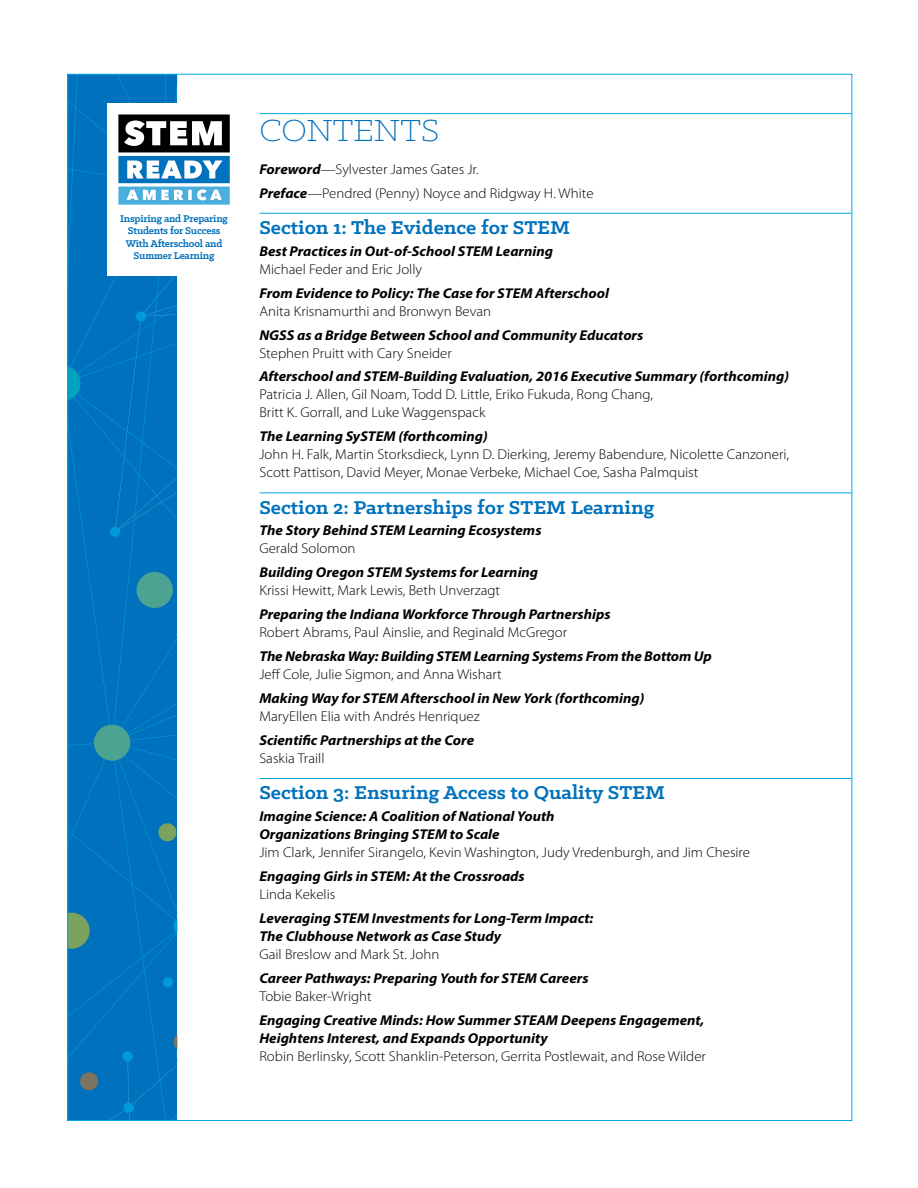
<style>
.page{position:relative;width:918px;height:1188px;background:#fff}
.page>*{position:absolute;margin:0;border:0;box-sizing:border-box;transform-origin:0 0}
.t1{font:300 34.5px "Klinic Slab";color:#0071bc;scale:1.04 1}
.t2{font:700 21px "Klinic Slab";color:#0071bc;scale:1.04 1}
.t3{font:italic 700 14.25px/18px "Myriad Pro";color:#000;scale:1.04 1}
.t4{font:300 14.25px/18px "Myriad Pro";color:#000;scale:1.04 1}
.t5{font:700 11.1px/12.5px "Klinic Slab";letter-spacing:-.02em;color:#0071bc;text-align:center}
.s1{font-weight:700;font-style:italic}
</style>
<div class="page">
<svg style="left:69px;top:76px;width:161px;height:1043px"></svg>
<hr style="left:259px;top:113px;width:593px;height:1px;background:#00a7e5">
<hr style="left:259px;top:213px;width:593px;height:1px;background:#00a7e5">
<hr style="left:259px;top:493px;width:593px;height:1px;background:#00a7e5">
<hr style="left:259px;top:778px;width:593px;height:1px;background:#00a7e5">
<p class="t5" style="left:120px;top:212px;width:109px">Inspiring and Preparing<br>Students for Success<br>With Afterschool and<br>Summer Learning</p>
<h1 class="t1" style="left:259px;top:109px;width:174px">CONTENTS</h1>
<p class="t4" style="left:259px;top:157px;width:323px;line-height:24px"><span class="s1">Foreword</span>—Sylvester James Gates Jr.<br><span class="s1">Preface</span>—Pendred (Penny) Noyce and Ridgway H. White</p>
<h2 class="t2" style="left:259px;top:214px;width:300px">Section 1: The Evidence for STEM</h2>
<p class="t3" style="left:259px;top:241px;width:284px">Best Practices in Out-of-School STEM Learning</p>
<p class="t4" style="left:259px;top:260px;width:158px">Michael Feder and Eric Jolly</p>
<p class="t3" style="left:259px;top:283px;width:338px">From Evidence to Policy: The Case for STEM Afterschool</p>
<p class="t4" style="left:259px;top:302px;width:224px">Anita Krisnamurthi and Bronwyn Bevan</p>
<p class="t3" style="left:259px;top:325px;width:371px">NGSS as a Bridge Between School and Community Educators</p>
<p class="t4" style="left:259px;top:344px;width:186px">Stephen Pruitt with Cary Sneider</p>
<p class="t3" style="left:259px;top:367px;width:511px">Afterschool and STEM-Building Evaluation, 2016 Executive Summary (forthcoming)</p>
<p class="t4" style="left:259px;top:386px;width:380px">Patricia J. Allen, Gil Noam, Todd D. Little, Eriko Fukuda, Rong Chang,<br>Britt K. Gorrall, and Luke Waggenspack</p>
<p class="t3" style="left:259px;top:427px;width:221px">The Learning SySTEM (forthcoming)</p>
<p class="t4" style="left:259px;top:446px;width:511px">John H. Falk, Martin Storksdieck, Lynn D. Dierking, Jeremy Babendure, Nicolette Canzoneri,<br>Scott Pattison, David Meyer, Monae Verbeke, Michael Coe, Sasha Palmquist</p>
<h2 class="t2" style="left:259px;top:493px;width:381px">Section 2: Partnerships for STEM Learning</h2>
<p class="t3" style="left:259px;top:521px;width:273px">The Story Behind STEM Learning Ecosystems</p>
<p class="t4" style="left:259px;top:539px;width:94px">Gerald Solomon</p>
<p class="t3" style="left:259px;top:563px;width:270px">Building Oregon STEM Systems for Learning</p>
<p class="t4" style="left:259px;top:581px;width:233px">Krissi Hewitt, Mark Lewis, Beth Unverzagt</p>
<p class="t3" style="left:259px;top:605px;width:339px">Preparing the Indiana Workforce Through Partnerships</p>
<p class="t4" style="left:259px;top:623px;width:298px">Robert Abrams, Paul Ainslie, and Reginald McGregor</p>
<p class="t3" style="left:259px;top:647px;width:437px">The Nebraska Way: Building STEM Learning Systems From the Bottom Up</p>
<p class="t4" style="left:259px;top:665px;width:235px">Jeff Cole, Julie Sigmon, and Anna Wishart</p>
<p class="t3" style="left:259px;top:689px;width:372px">Making Way for STEM Afterschool in New York (forthcoming)</p>
<p class="t4" style="left:259px;top:707px;width:213px">MaryEllen Elia with Andrés Henriquez</p>
<p class="t3" style="left:259px;top:731px;width:208px">Scientific Partnerships at the Core</p>
<p class="t4" style="left:259px;top:749px;width:64px">Saskia Traill</p>
<h2 class="t2" style="left:259px;top:779px;width:392px">Section 3: Ensuring Access to Quality STEM</h2>
<p class="t3" style="left:259px;top:807px;width:285px">Imagine Science: A Coalition of National Youth<br>Organizations Bringing STEM to Scale</p>
<p class="t4" style="left:259px;top:843px;width:473px">Jim Clark, Jennifer Sirangelo, Kevin Washington, Judy Vredenburgh, and Jim Chesire</p>
<p class="t3" style="left:259px;top:867px;width:257px">Engaging Girls in STEM: At the Crossroads</p>
<p class="t4" style="left:259px;top:885px;width:75px">Linda Kekelis</p>
<p class="t3" style="left:259px;top:909px;width:323px">Leveraging STEM Investments for Long-Term Impact:<br>The Clubhouse Network as Case Study</p>
<p class="t4" style="left:259px;top:945px;width:174px">Gail Breslow and Mark St. John</p>
<p class="t3" style="left:259px;top:968px;width:318px">Career Pathways: Preparing Youth for STEM Careers</p>
<p class="t4" style="left:259px;top:987px;width:110px">Tobie Baker-Wright</p>
<p class="t3" style="left:259px;top:1010px;width:429px">Engaging Creative Minds: How Summer STEAM Deepens Engagement,<br>Heightens Interest, and Expands Opportunity</p>
<p class="t4" style="left:259px;top:1047px;width:431px">Robin Berlinsky, Scott Shanklin-Peterson, Gerrita Postlewait, and Rose Wilder</p>
</div>
